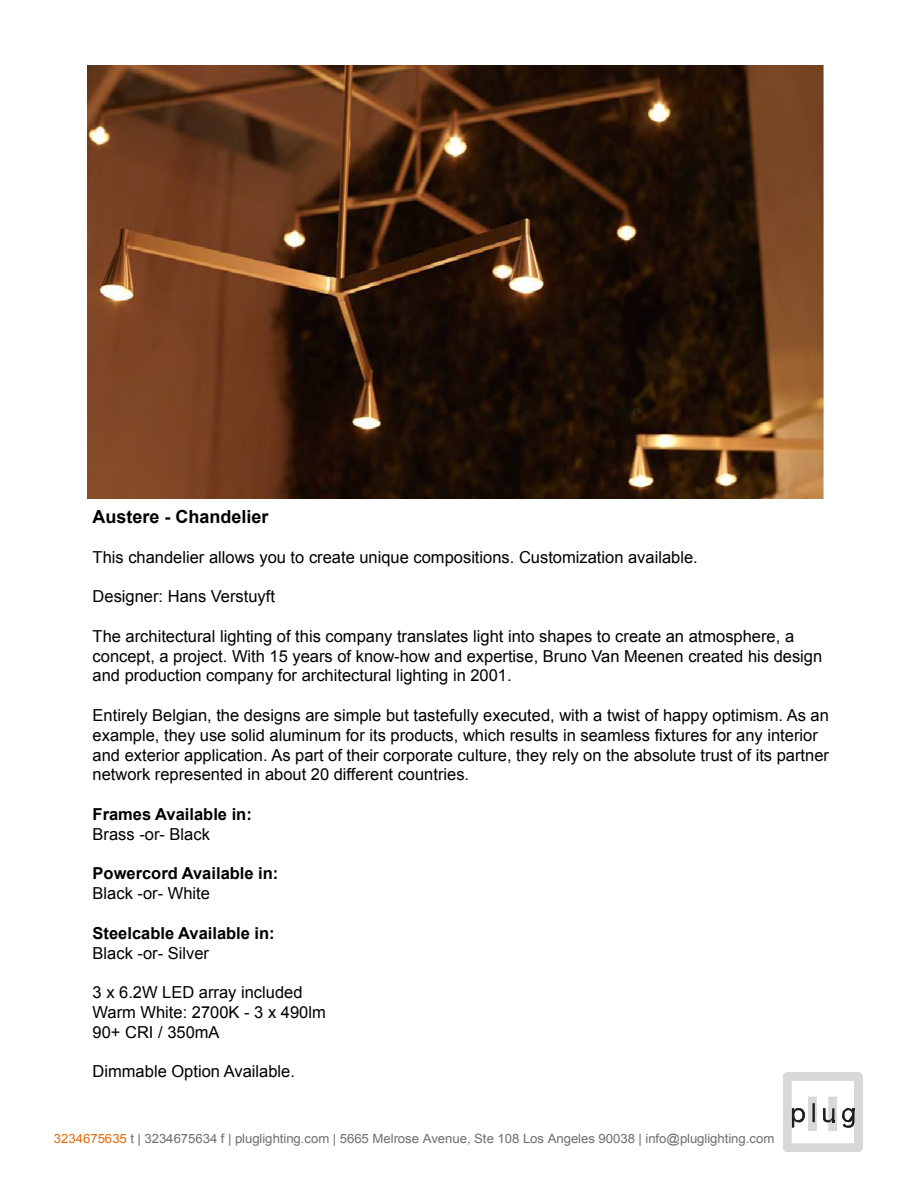
<style>
.page{position:relative;width:918px;height:1188px;background:#fff}
.page>*{position:absolute;margin:0;border:0;box-sizing:border-box;transform-origin:0 0}
.t1{font:700 18px "Arial";color:#000}
.t2{font:16.5px/19.8px "Arial";color:#000}
.t3{font:700 16.5px "Arial";color:#000}
.t4{font:12.75px "Arial";letter-spacing:-.005em;color:#6d6e71}
.s1{color:#e36c0a}
</style>
<div class="page">
<div style="left:783px;top:1072px;width:80px;height:80px;border:8px solid #d8d8d8"></div>
<div style="left:808px;top:1097px;width:9px;height:34px;background:#d8d8d8"></div>
<div style="left:829px;top:1097px;width:8px;height:34px;background:#d8d8d8"></div>
<svg style="left:792px;top:1108px;width:13px;height:19px"></svg>
<hr style="left:812px;top:1103px;width:3px;height:19px;background:#231f20">
<svg style="left:823px;top:1108px;width:11px;height:14px"></svg>
<svg style="left:842px;top:1108px;width:12px;height:20px"></svg>
<img style="left:88px;top:66px;width:736px;height:432px">
<p class="t1" style="left:93px;top:505px;width:178px">Austere - Chandelier</p>
<p class="t2" style="left:93px;top:547px;width:607px">This chandelier allows you to create unique compositions. Customization available.</p>
<p class="t2" style="left:93px;top:587px;width:184px">Designer: Hans Verstuyft</p>
<p class="t2" style="left:93px;top:626px;width:731px">The architectural lighting of this company translates light into shapes to create an atmosphere, a concept, a project. With 15 years of know-how and expertise, Bruno Van Meenen created his design and production company for architectural lighting in 2001.</p>
<p class="t2" style="left:93px;top:706px;width:738px">Entirely Belgian, the designs are simple but tastefully executed, with a twist of happy optimism. As an example, they use solid aluminum for its products, which results in seamless fixtures for any interior and exterior application. As part of their corporate culture, they rely on the absolute trust of its partner network represented in about 20 different countries.</p>
<p class="t3" style="left:93px;top:803px;width:161px">Frames Available in:</p>
<p class="t2" style="left:93px;top:824px;width:119px">Brass -or- Black</p>
<p class="t3" style="left:93px;top:863px;width:187px">Powercord Available in:</p>
<p class="t2" style="left:93px;top:884px;width:119px">Black -or- White</p>
<p class="t3" style="left:93px;top:922px;width:184px">Steelcable Available in:</p>
<p class="t2" style="left:93px;top:943px;width:118px">Black -or- Silver</p>
<p class="t2" style="left:93px;top:983px;width:235px">3 x 6.2W LED array included<br>Warm White: 2700K - 3 x 490lm<br>90+ CRI / 350mA</p>
<p class="t2" style="left:93px;top:1062px;width:204px">Dimmable Option Available.</p>
<p class="t4" style="left:54px;top:1131px;width:722px"><span class="s1">3234675635</span> t | 3234675634 f | pluglighting.com | 5665 Melrose Avenue, Ste 108 Los Angeles 90038 | info@pluglighting.com</p>
</div>
